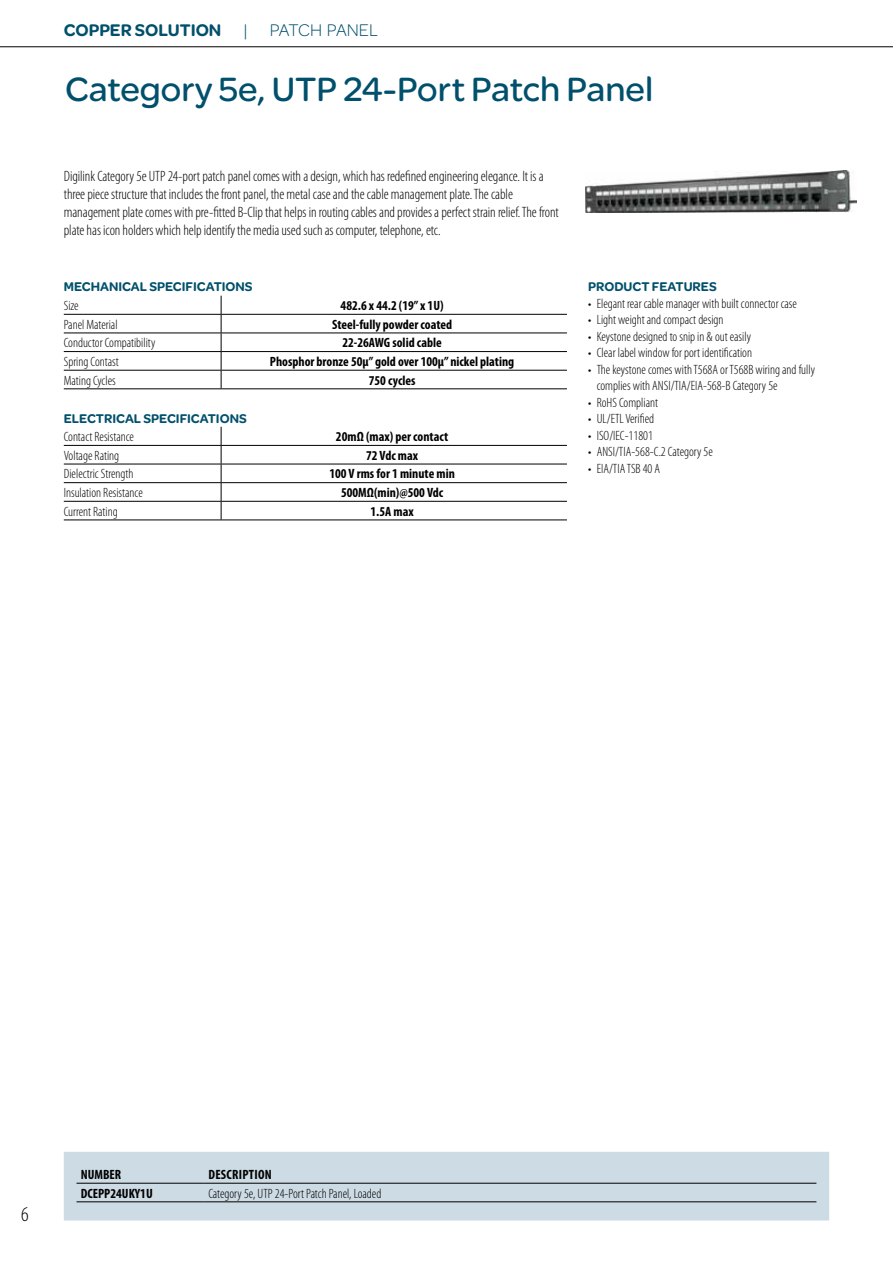
<style>
.page{position:relative;width:893px;height:1263px;background:#fff}
.page>*{position:absolute;margin:0;border:0;box-sizing:border-box;transform-origin:0 0}
.t1{font:36px "SE Optimist";color:#00506c}
.t2{font:300 condensed 21px "Myriad Pro";color:#000}
.t3{font:300 18px "SE Optimist";color:#00506c}
.t4{font:900 18px "SE Optimist";color:#00506c}
.t5{font:300 condensed 15px/18px "Myriad Pro";letter-spacing:-.005em;color:#000}
.t6{font:300 condensed 13.5px/16.5px "Myriad Pro";color:#000}
.t7{font:700 condensed 13.5px "Myriad Pro";color:#000}
.t8{font:900 13.5px "SE Optimist";color:#00506c}
.t9{font:700 condensed 13.5px "Myriad Pro";letter-spacing:.02em;color:#000}
.s1{font-weight:900}
</style>
<div class="page">
<hr style="left:0;top:47px;width:893px;height:1px;background:#000">
<hr style="left:64px;top:314px;width:157px;height:1px;background:#000">
<hr style="left:221px;top:314px;width:346px;height:1px;background:#000">
<hr style="left:64px;top:333px;width:157px;height:1px;background:#000">
<hr style="left:221px;top:333px;width:346px;height:1px;background:#000">
<hr style="left:64px;top:351px;width:157px;height:1px;background:#000">
<hr style="left:221px;top:351px;width:346px;height:1px;background:#000">
<hr style="left:64px;top:370px;width:157px;height:1px;background:#000">
<hr style="left:221px;top:370px;width:346px;height:1px;background:#000">
<svg style="left:221px;top:296px;width:1px;height:92px"></svg>
<hr style="left:64px;top:388px;width:157px;height:1px;background:#000">
<hr style="left:221px;top:388px;width:346px;height:1px;background:#000">
<hr style="left:64px;top:445px;width:157px;height:1px;background:#000">
<hr style="left:221px;top:445px;width:346px;height:1px;background:#000">
<hr style="left:64px;top:464px;width:157px;height:1px;background:#000">
<hr style="left:221px;top:464px;width:346px;height:1px;background:#000">
<hr style="left:64px;top:482px;width:157px;height:1px;background:#000">
<hr style="left:221px;top:482px;width:346px;height:1px;background:#000">
<hr style="left:64px;top:501px;width:157px;height:1px;background:#000">
<hr style="left:221px;top:501px;width:346px;height:1px;background:#000">
<svg style="left:221px;top:427px;width:1px;height:92px"></svg>
<hr style="left:64px;top:519px;width:157px;height:1px;background:#000">
<hr style="left:221px;top:519px;width:346px;height:1px;background:#000">
<div style="left:64px;top:1152px;width:765px;height:68px;background:#ccdbe4"></div>
<hr style="left:77px;top:1183px;width:127px;height:1px;background:#000">
<hr style="left:204px;top:1183px;width:612px;height:1px;background:#000">
<hr style="left:77px;top:1201px;width:127px;height:1px;background:#000">
<hr style="left:204px;top:1201px;width:612px;height:1px;background:#000">
<img style="left:585px;top:170px;width:271px;height:43px">
<h3 class="t4" style="left:64px;top:17px;width:24px">COPPER</h3>
<h3 class="t3" style="left:135px;top:18px;width:234px"><span class="s1">SOLUTION</span> | PATC H PANEL</h3>
<h1 class="t1" style="left:65px;top:64px;width:590px">Category 5e, UTP 24-Port Patch Panel</h1>
<p class="t5" style="left:64px;top:167px;width:496px">DigilinkCategory5e UTP24-portpatchpanel comes withadesign, whichhas redefinedengineeringelegance. It isa threepiecestructurethat includes thefrontpanel, themetal caseandthecablemanagementplate.Thecable managementplatecomes withpre-fittedB-Clipthathelps inroutingcablesandprovidesaperfect strainrelief.Thefront platehas iconholders whichhelpidentifythemediausedsuchas computer, telephone,etc.</p>
<p class="t8" style="left:64px;top:277px;width:46px">MECHANICAL</p>
<p class="t8" style="left:149px;top:277px;width:105px">SPECIFICATIONS</p>
<p class="t6" style="left:64px;top:297px;width:16px">Size</p>
<p class="t7" style="left:341px;top:297px;width:104px">482.6 x 44.2 (19” x 1U)</p>
<p class="t6" style="left:64px;top:316px;width:55px">Panel Material</p>
<p class="t7" style="left:332px;top:316px;width:122px">Steel-fully powder coated</p>
<p class="t6" style="left:64px;top:334px;width:93px">Conductor Compatibility</p>
<p class="t7" style="left:342px;top:334px;width:101px">22-26AWG solid cable</p>
<p class="t6" style="left:64px;top:353px;width:56px">SpringContast</p>
<p class="t7" style="left:270px;top:353px;width:246px">Phosphor bronze 50µ” gold over 100µ” nickel plating</p>
<p class="t6" style="left:64px;top:372px;width:53px">Mating Cycles</p>
<p class="t7" style="left:369px;top:372px;width:48px">750 cycles</p>
<p class="t8" style="left:64px;top:408px;width:17px">ELECTRICAL</p>
<p class="t8" style="left:143px;top:408px;width:105px">SPECIFICATIONS</p>
<p class="t6" style="left:64px;top:428px;width:72px">Contact Resistance</p>
<p class="t7" style="left:336px;top:428px;width:114px">20mΩ (max) per contact</p>
<p class="t6" style="left:64px;top:447px;width:57px">Voltage Rating</p>
<p class="t7" style="left:366px;top:447px;width:54px">72 Vdc max</p>
<p class="t6" style="left:64px;top:466px;width:71px">Dielectric Strength</p>
<p class="t7" style="left:329px;top:465px;width:127px">100 V rms for 1 minute min</p>
<p class="t6" style="left:64px;top:484px;width:81px">InsulationResistance</p>
<p class="t7" style="left:341px;top:484px;width:104px">500MΩ(min)@500 Vdc</p>
<p class="t6" style="left:64px;top:503px;width:55px">Current Rating</p>
<p class="t7" style="left:370px;top:503px;width:45px">1.5A max</p>
<p class="t8" style="left:588px;top:277px;width:130px">PRODUCT FEATURES</p>
<p class="t6" style="left:588px;top:295px;width:210px">• Elegant rear cable manager with built connector case</p>
<p class="t6" style="left:588px;top:312px;width:137px">• Light weightand compact design</p>
<p class="t6" style="left:588px;top:328px;width:164px">• Keystone designed tosnipin &amp; outeasily</p>
<p class="t6" style="left:588px;top:345px;width:165px">• Clear label window forport identification</p>
<p class="t6" style="left:597px;top:361px;width:220px;text-indent:-9px">• The keystonecomes withT568A orT568B wiring and fully complies with ANSI/TIA/EIA-568-BCategory5e</p>
<p class="t6" style="left:588px;top:394px;width:71px">• RoHS Compliant</p>
<p class="t6" style="left:588px;top:411px;width:67px">• UL/ETLVerified</p>
<p class="t6" style="left:588px;top:427px;width:66px">• ISO/IEC-11801</p>
<p class="t6" style="left:588px;top:444px;width:126px">• ANSI/TIA-568-C.2Category5e</p>
<p class="t6" style="left:588px;top:460px;width:73px">• EIA/TIATSB 40 A</p>
<h2 class="t2" style="left:21px;top:1202px;width:9px">6</h2>
<p class="t7" style="left:81px;top:1166px;width:42px">NUMBER</p>
<p class="t9" style="left:208px;top:1166px;width:63px">Description</p>
<p class="t7" style="left:81px;top:1185px;width:73px">DCEPP24UKY1U</p>
<p class="t6" style="left:208px;top:1185px;width:174px">Category5e, UTP24-Port Patch Panel, Loaded</p>
</div>
